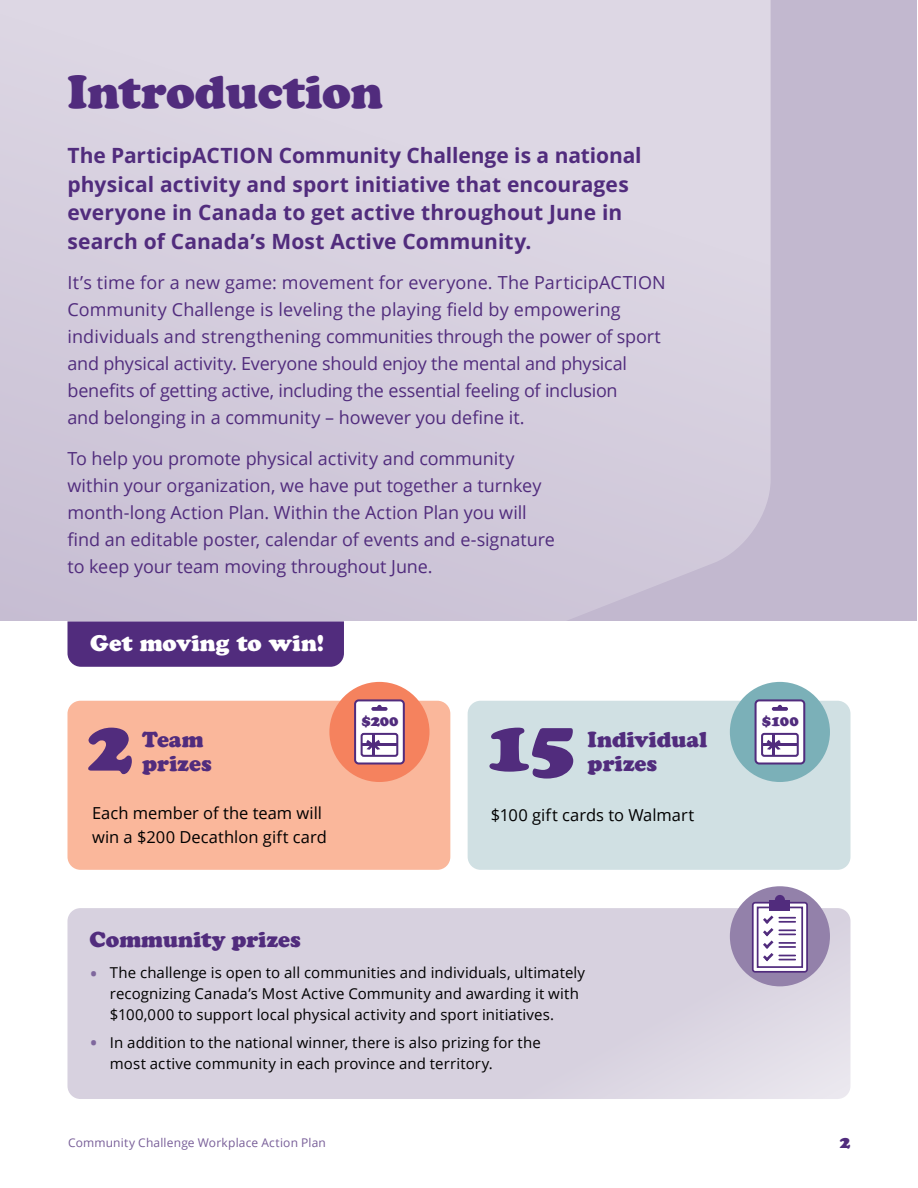
<style>
.page{position:relative;width:918px;height:1188px;background:#fff}
.page>*{position:absolute;margin:0;border:0;box-sizing:border-box;transform-origin:0 0}
.t1{font:900 76.8px "Cooper";color:#512c7d}
.t2{font:900 48px "Cooper";letter-spacing:-.005em;color:#512c7d}
.t3{font:900 22.5px/24px "Cooper";color:#512c7d}
.t4{font:22.5px "Cooper Black Std";letter-spacing:.005em;color:#fff}
.t5{font:700 21px/28.5px "Open Sans";letter-spacing:.005em;color:#512c7d}
.t6{font:18px/27px "Open Sans";letter-spacing:-.005em;color:#512c7d}
.t7{font:900 18px "Cooper";color:#512c7d}
.t8{font:16.5px/24px "Open Sans";color:#000}
.t9{font:900 15.75px "Cooper";letter-spacing:-.025em;color:#512c7d}
.t10{font:15px/21px "Open Sans";letter-spacing:.005em;color:#000}
.t11{font:12px "Open Sans";letter-spacing:.015em;color:#785e98}
.s1{font-size:22.5px;color:#7f679d}
</style>
<div class="page">
<div style="left:0;top:0;width:917px;height:621px;background:#c2b8cf"></div>
<svg style="left:0;top:0;width:771px;height:621px;fill:#d6cfde"></svg>
<div style="left:67px;top:908px;width:783px;height:191px;background:#d7d1df;border-radius:13px"></div>
<div style="left:67px;top:701px;width:383px;height:169px;background:#fab79b;border-radius:13px"></div>
<div style="left:468px;top:701px;width:382px;height:169px;background:#d0e0e3;border-radius:13px"></div>
<div style="left:730px;top:682px;width:100px;height:100px;background:#7bb0b8;border-radius:50%"></div>
<div style="left:730px;top:886px;width:100px;height:100px;background:#9381aa;border-radius:50%"></div>
<div style="left:753px;top:903px;width:54px;height:69px;background:linear-gradient(to right,#f8f7fa,#fefefe);border-radius:2px"></div>
<div style="left:752px;top:902px;width:56px;height:71px;border:2px solid #512c7d;border-radius:2px"></div>
<div style="left:757px;top:907px;width:46px;height:61px;background:#fff;border:2px solid #512c7d"></div>
<svg style="left:763px;top:916px;width:32px;height:45px"></svg>
<div style="left:770px;top:900px;width:20px;height:10px;background:#512c7d"></div>
<div style="left:775px;top:895px;width:10px;height:10px;background:#512c7d;border-radius:50%"></div>
<div style="left:329px;top:682px;width:101px;height:100px;background:#f5825e;border-radius:50%"></div>
<div style="left:68px;top:621px;width:276px;height:46px;background:#512c7d"></div>
<div style="left:756px;top:700px;width:48px;height:64px;background:#fff;border-radius:4px"></div>
<div style="left:755px;top:699px;width:50px;height:66px;border:2px solid #512c7d;border-radius:4px"></div>
<hr style="left:762px;top:743px;width:36px;height:3px;background:#512c7d">
<hr style="left:772px;top:734px;width:3px;height:22px;background:#512c7d">
<svg style="left:767px;top:740px;width:14px;height:10px"></svg>
<div style="left:761px;top:733px;width:38px;height:24px;border:2px solid #512c7d;border-radius:2px"></div>
<svg style="left:772px;top:707px;width:16px;height:4px"></svg>
<svg style="left:778px;top:705px;width:4px;height:4px"></svg>
<div style="left:355px;top:700px;width:49px;height:64px;background:#fff;border-radius:4px"></div>
<div style="left:354px;top:699px;width:51px;height:66px;border:2px solid #512c7d;border-radius:4px"></div>
<hr style="left:362px;top:743px;width:35px;height:3px;background:#512c7d">
<hr style="left:372px;top:734px;width:2px;height:22px;background:#512c7d">
<svg style="left:366px;top:740px;width:14px;height:10px"></svg>
<div style="left:361px;top:733px;width:37px;height:24px;border:2px solid #512c7d;border-radius:2px"></div>
<svg style="left:371px;top:707px;width:17px;height:4px"></svg>
<svg style="left:377px;top:705px;width:5px;height:4px"></svg>
<h2 class="t2" style="left:68px;top:64px;width:317px">Introduction</h2>
<p class="t5" style="left:68px;top:141px;width:576px">The ParticipACTION Community Challenge is a national physical activity and sport initiative that encourages everyone in Canada to get active throughout June in search of Canada’s Most Active Community.</p>
<p class="t6" style="left:68px;top:269px;width:600px">It’s time for a new game: movement for everyone. The ParticipACTION Community Challenge is leveling the playing field by empowering individuals and strengthening communities through the power of sport and physical activity. Everyone should enjoy the mental and physical benefits of getting active, including the essential feeling of inclusion<br>and belonging in a community – however you define it.</p>
<p class="t6" style="left:68px;top:444px;width:489px">To help you promote physical activity and community within your organization, we have put together a turnkey month-long Action Plan. Within the Action Plan you will find an editable poster, calendar of events and e-signature to keep your team moving throughout June.</p>
<p class="t4" style="left:90px;top:630px;width:235px">Get moving to win!</p>
<h1 class="t1" style="left:88px;top:700px;width:48px">2</h1>
<p class="t3" style="left:142px;top:727px;width:71px">Team prizes</p>
<p class="t9" style="left:361px;top:711px;width:39px">$200</p>
<p class="t9" style="left:762px;top:711px;width:39px">$100</p>
<h1 class="t1" style="left:486px;top:700px;width:91px">15</h1>
<p class="t3" style="left:588px;top:727px;width:121px">Individual</p>
<p class="t3" style="left:588px;top:751px;width:71px">prizes</p>
<p class="t8" style="left:92px;top:801px;width:236px">Each member of the team will win a $200 Decathlon gift card</p>
<p class="t8" style="left:491px;top:802px;width:205px">$100 gift cards to Walmart</p>
<p class="t3" style="left:90px;top:927px;width:213px">Community prizes</p>
<p class="t10" style="left:110px;top:962px;width:477px;text-indent:-20px"><span class="s1">•</span> The challenge is open to all communities and individuals, ultimately recognizing Canada’s Most Active Community and awarding it with $100,000 to support local physical activity and sport initiatives.</p>
<p class="t10" style="left:110px;top:1031px;width:432px;text-indent:-20px"><span class="s1">•</span> In addition to the national winner, there is also prizing for the most active community in each province and territory.</p>
<p class="t11" style="left:68px;top:1134px;width:259px">Community Challenge Workplace Action Plan</p>
<p class="t7" style="left:840px;top:1131px;width:12px">2</p>
</div>
